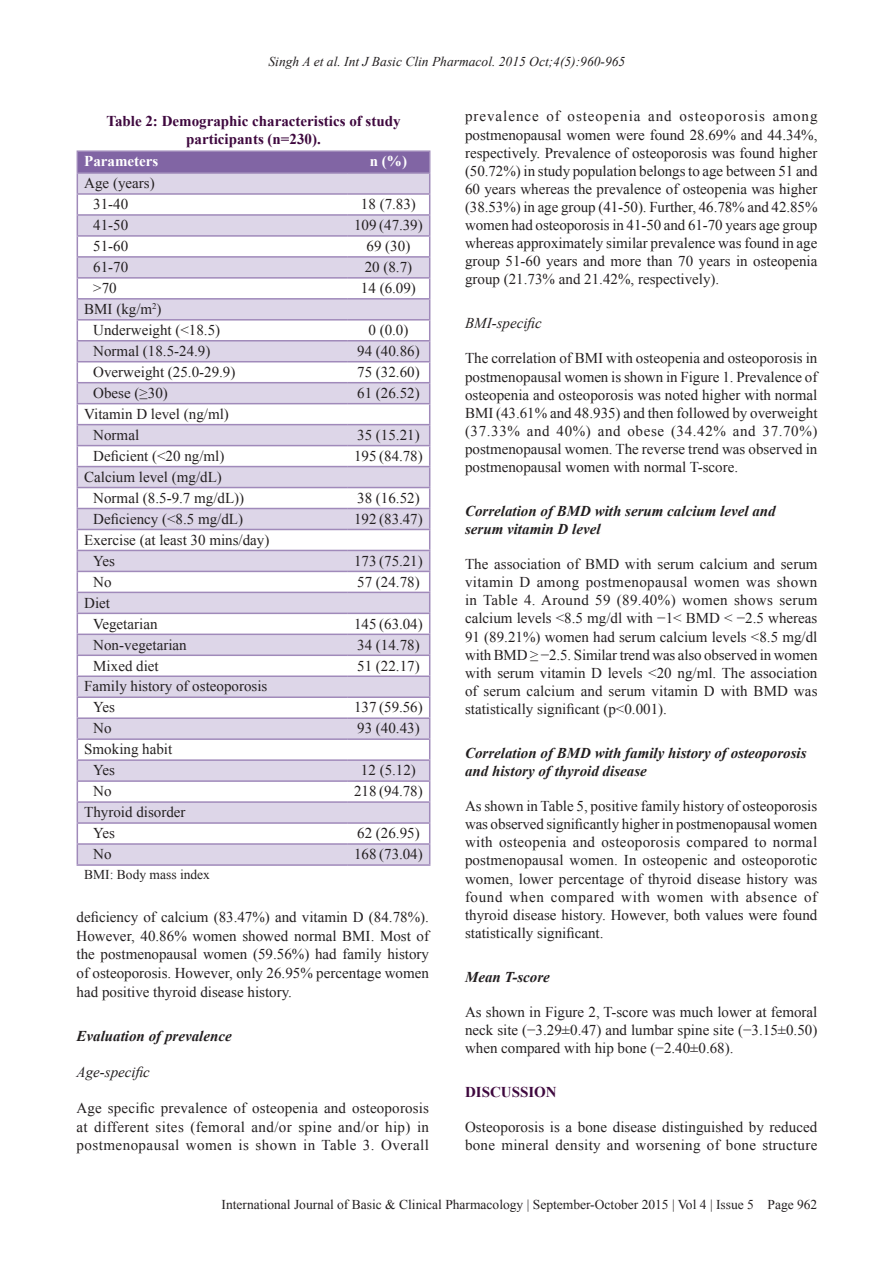
<style>
.page{position:relative;width:894px;height:1263px;background:#fff}
.page>*{position:absolute;margin:0;border:0;box-sizing:border-box;transform-origin:0 0}
.TX{font:15px/18.1px "Times New Roman";color:#231f20;text-align:justify}
.TB{font:15px "Times New Roman";color:#231f20}
.t1{font:italic 700 15px/18.1px "Times New Roman";color:#231f20}
.TT{font:700 15px/18px "Times New Roman";color:#3e083e;text-align:center}
.H3_after_H2{font:italic 15px "Times New Roman";color:#231f20}
.TCH{font:700 15px "Times New Roman";color:#fff}
.TBL{font:15px "Times New Roman";letter-spacing:-.005em;color:#231f20}
.TFN{font:13.5px "Times New Roman";color:#231f20}
.RH{font:italic 13.5px "Times New Roman";color:#231f20}
</style>
<div class="page">
<hr style="left:76px;top:864px;width:201px;height:1px;background:#a08aba">
<hr style="left:277px;top:864px;width:70px;height:1px;background:#a08aba">
<hr style="left:347px;top:864px;width:83px;height:1px;background:#a08aba">
<hr style="left:76px;top:150px;width:201px;height:2px;background:#a08aba">
<hr style="left:277px;top:150px;width:70px;height:2px;background:#a08aba">
<hr style="left:347px;top:150px;width:83px;height:2px;background:#a08aba">
<svg style="left:76px;top:151px;width:354px;height:713px"></svg>
<hr style="left:76px;top:172px;width:201px;height:2px;background:#a08aba">
<hr style="left:277px;top:172px;width:70px;height:2px;background:#a08aba">
<hr style="left:347px;top:172px;width:83px;height:2px;background:#a08aba">
<p class="RH" style="left:268px;top:52px;width:358px">Singh A et al. Int J Basic Clin Pharmacol. 2015 Oct;4(5):960-965</p>
<p class="TT" style="left:106px;top:111px;width:296px">Table 2: Demographic characteristics of study participants (n=230).</p>
<p class="TCH" style="left:84px;top:151px;width:76px">Parameters</p>
<p class="TCH" style="left:370px;top:151px;width:39px">n (%)</p>
<p class="TB" style="left:84px;top:173px;width:72px">Age (years)</p>
<p class="TB" style="left:93px;top:194px;width:36px">31‑40</p>
<p class="TB" style="left:361px;top:194px;width:56px">18 (7.83)</p>
<p class="TB" style="left:93px;top:215px;width:36px">41‑50</p>
<p class="TB" style="left:354px;top:215px;width:70px">109 (47.39)</p>
<p class="TB" style="left:93px;top:236px;width:36px">51‑60</p>
<p class="TB" style="left:366px;top:236px;width:45px">69 (30)</p>
<p class="TB" style="left:93px;top:257px;width:36px">61‑70</p>
<p class="TB" style="left:364px;top:257px;width:49px">20 (8.7)</p>
<p class="TB" style="left:93px;top:278px;width:25px">&gt;70</p>
<p class="TB" style="left:361px;top:278px;width:56px">14 (6.09)</p>
<p class="TB" style="left:84px;top:299px;width:79px">BMI (kg/m<sup>2</sup>)</p>
<p class="TB" style="left:93px;top:320px;width:128px">Underweight (&lt;18.5)</p>
<p class="TB" style="left:368px;top:320px;width:41px">0 (0.0)</p>
<p class="TB" style="left:93px;top:341px;width:119px">Normal (18.5‑24.9)</p>
<p class="TB" style="left:357px;top:341px;width:64px">94 (40.86)</p>
<p class="TB" style="left:93px;top:362px;width:144px">Overweight (25.0‑29.9)</p>
<p class="TB" style="left:357px;top:362px;width:64px">75 (32.60)</p>
<p class="TB" style="left:93px;top:383px;width:76px">Obese (≥30)</p>
<p class="TB" style="left:357px;top:383px;width:64px">61 (26.52)</p>
<p class="TB" style="left:84px;top:404px;width:146px">Vitamin D level (ng/ml)</p>
<p class="TB" style="left:93px;top:425px;width:47px">Normal</p>
<p class="TB" style="left:357px;top:425px;width:64px">35 (15.21)</p>
<p class="TB" style="left:93px;top:446px;width:132px">Deficient (&lt;20 ng/ml)</p>
<p class="TB" style="left:354px;top:446px;width:70px">195 (84.78)</p>
<p class="TB" style="left:84px;top:466px;width:139px">Calcium level (mg/dL)</p>
<p class="TB" style="left:93px;top:487px;width:152px">Normal (8.5‑9.7 mg/dL))</p>
<p class="TB" style="left:357px;top:487px;width:64px">38 (16.52)</p>
<p class="TB" style="left:93px;top:508px;width:151px">Deficiency (&lt;8.5 mg/dL)</p>
<p class="TB" style="left:354px;top:508px;width:70px">192 (83.47)</p>
<p class="TB" style="left:84px;top:529px;width:186px">Exercise (at least 30 mins/day)</p>
<p class="TB" style="left:93px;top:550px;width:23px">Yes</p>
<p class="TB" style="left:354px;top:550px;width:70px">173 (75.21)</p>
<p class="TB" style="left:93px;top:571px;width:20px">No</p>
<p class="TB" style="left:357px;top:571px;width:64px">57 (24.78)</p>
<p class="TB" style="left:84px;top:592px;width:27px">Diet</p>
<p class="TB" style="left:93px;top:613px;width:66px">Vegetarian</p>
<p class="TB" style="left:354px;top:613px;width:70px">145 (63.04)</p>
<p class="TB" style="left:93px;top:634px;width:95px">Non‑vegetarian</p>
<p class="TB" style="left:357px;top:634px;width:64px">34 (14.78)</p>
<p class="TB" style="left:93px;top:655px;width:67px">Mixed diet</p>
<p class="TB" style="left:357px;top:655px;width:64px">51 (22.17)</p>
<p class="TB" style="left:84px;top:676px;width:184px">Family history of osteoporosis</p>
<p class="TB" style="left:93px;top:697px;width:23px">Yes</p>
<p class="TB" style="left:354px;top:697px;width:70px">137 (59.56)</p>
<p class="TB" style="left:93px;top:718px;width:20px">No</p>
<p class="TB" style="left:357px;top:718px;width:64px">93 (40.43)</p>
<p class="TB" style="left:84px;top:739px;width:89px">Smoking habit</p>
<p class="TB" style="left:93px;top:760px;width:23px">Yes</p>
<p class="TB" style="left:361px;top:760px;width:56px">12 (5.12)</p>
<p class="TB" style="left:93px;top:781px;width:20px">No</p>
<p class="TB" style="left:354px;top:781px;width:70px">218 (94.78)</p>
<p class="TB" style="left:84px;top:802px;width:103px">Thyroid disorder</p>
<p class="TB" style="left:93px;top:823px;width:23px">Yes</p>
<p class="TB" style="left:357px;top:823px;width:64px">62 (26.95)</p>
<p class="TBL" style="left:93px;top:844px;width:20px">No</p>
<p class="TBL" style="left:354px;top:844px;width:70px">168 (73.04)</p>
<p class="TFN" style="left:84px;top:865px;width:127px">BMI: Body mass index</p>
<p class="TX" style="left:76px;top:907px;width:354px;line-height:18.6px">deficiency of calcium (83.47%) and vitamin D (84.78%).<br>However, 40.86% women showed normal BMI. Most of the postmenopausal women (59.56%) had family history of osteoporosis. However, only 26.95% percentage women had positive thyroid disease history.</p>
<h2 class="t1" style="left:76px;top:1026px;width:156px">Evaluation of prevalence</h2>
<p class="H3_after_H2" style="left:76px;top:1061px;width:75px">Age-specific</p>
<p class="TX" style="left:76px;top:1098px;width:354px;line-height:18.6px">Age specific prevalence of osteopenia and osteoporosis at different sites (femoral and/or spine and/or hip) in postmenopausal women is shown in Table 3. Overall</p>
<p class="TX" style="left:465px;top:107px;width:354px">prevalence of osteopenia and osteoporosis among postmenopausal women were found 28.69% and 44.34%, respectively. Prevalence of osteoporosis was found higher (50.72%) in study population belongs to age between 51 and 60 years whereas the prevalence of osteopenia was higher (38.53%) in age group (41-50). Further, 46.78% and 42.85% women had osteoporosis in 41-50 and 61-70 years age group whereas approximately similar prevalence was found in age group 51-60 years and more than 70 years in osteopenia group (21.73% and 21.42%, respectively).</p>
<h3 class="H3_after_H2" style="left:465px;top:313px;width:78px">BMI-specific</h3>
<p class="TX" style="left:465px;top:349px;width:354px">The correlation of BMI with osteopenia and osteoporosis in postmenopausal women is shown in Figure 1. Prevalence of osteopenia and osteoporosis was noted higher with normal BMI (43.61% and 48.935) and then followed by overweight (37.33% and 40%) and obese (34.42% and 37.70%) postmenopausal women. The reverse trend was observed in postmenopausal women with normal T-score.</p>
<h2 class="t1" style="left:465px;top:501px;width:312px">Correlation of BMD with serum calcium level and serum vitamin D level</h2>
<p class="TX" style="left:465px;top:555px;width:354px">The association of BMD with serum calcium and serum vitamin D among postmenopausal women was shown in Table 4. Around 59 (89.40%) women shows serum calcium levels &lt;8.5 mg/dl with −1&lt; BMD &lt; −2.5 whereas 91 (89.21%) women had serum calcium levels &lt;8.5 mg/dl with BMD ≥ −2.5. Similar trend was also observed in women with serum vitamin D levels &lt;20 ng/ml. The association of serum calcium and serum vitamin D with BMD was statistically significant (p&lt;0.001).</p>
<h2 class="t1" style="left:465px;top:743px;width:343px">Correlation of BMD with family history of osteoporosis and history of thyroid disease</h2>
<p class="TX" style="left:465px;top:797px;width:354px">As shown in Table 5, positive family history of osteoporosis was observed significantly higher in postmenopausal women with osteopenia and osteoporosis compared to normal postmenopausal women. In osteopenic and osteoporotic women, lower percentage of thyroid disease history was found when compared with women with absence of thyroid disease history. However, both values were found statistically significant.</p>
<h2 class="t1" style="left:465px;top:967px;width:86px">Mean T-score</h2>
<p class="TX" style="left:465px;top:1002px;width:354px">As shown in Figure 2, T-score was much lower at femoral neck site (−3.29±0.47) and lumbar spine site (−3.15±0.50) when compared with hip bone (−2.40±0.68).</p>
<h1 class="TT" style="left:465px;top:1082px;width:93px">DISCUSSION</h1>
<p class="TX" style="left:465px;top:1118px;width:354px">Osteoporosis is a bone disease distinguished by reduced bone mineral density and worsening of bone structure</p>
<p class="TFN" style="left:221px;top:1195px;width:597px">International Journal of Basic &amp; Clinical Pharmacology | September-October 2015 | Vol 4 | Issue 5 Page 962</p>
</div>
